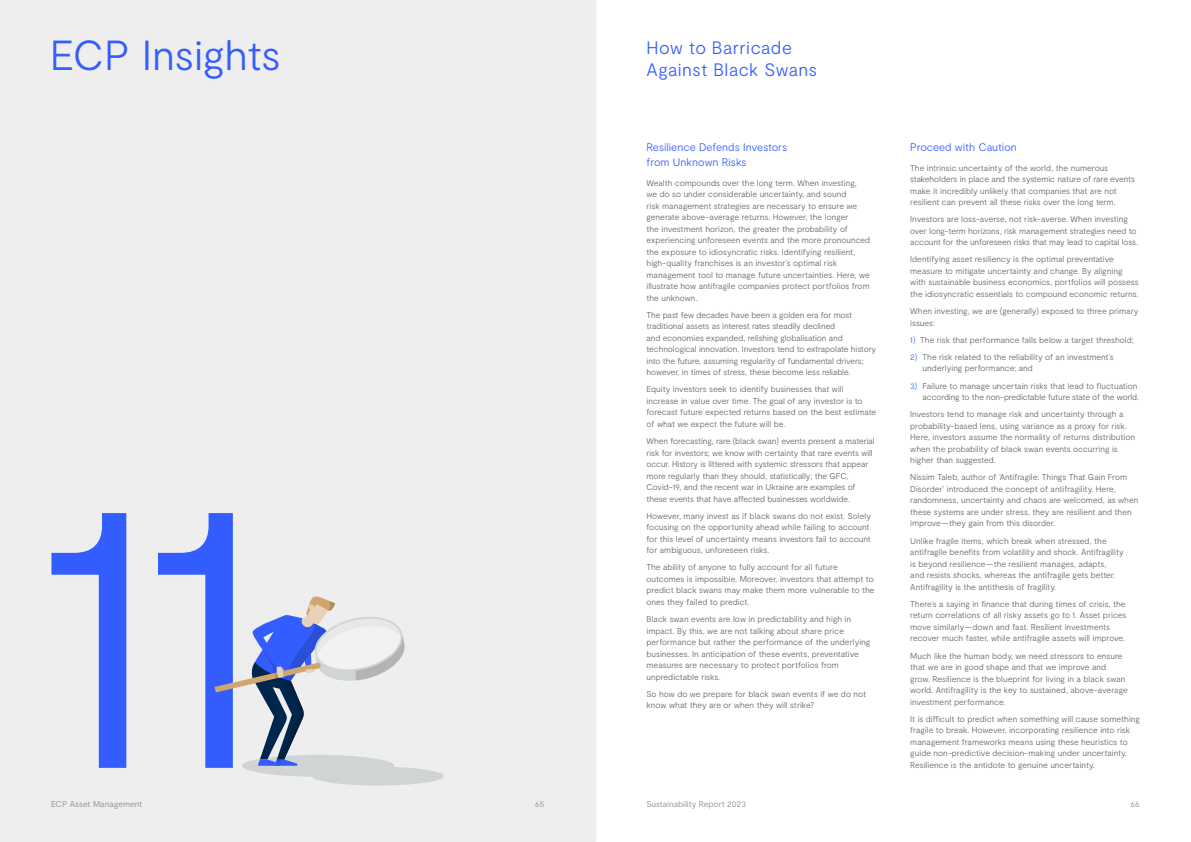
<style>
.page{position:relative;width:1191px;height:842px;background:#fff}
.page>*{position:absolute;margin:0;border:0;box-sizing:border-box;transform-origin:0 0}
.t1{font:300 398.1px "Moderat";color:#345dff}
.t2{font:300 42px "Moderat";letter-spacing:-.005em;color:#345dff}
.t3{font:300 18px/22px "Moderat";letter-spacing:.025em;color:#345dff}
.t4{font:300 11px/15px "Moderat";color:#345dff}
.t5{font:300 8.5px/11.5px "Moderat";color:#636466}
.t6{font:300 8.5px "Moderat";letter-spacing:.005em;color:#87898c}
.s1{color:#345dff}
</style>
<div class="page">
<hr style="left:595px;top:0;width:1px;height:841px;background:#cccecf">
<div style="left:0;top:0;width:595px;height:842px;background:#eee"></div>
<svg style="left:215px;top:596px;width:229px;height:189px"></svg>
<h2 class="t2" style="left:50px;top:30px;width:232px">ECP Insights</h2>
<h3 class="t3" style="left:646px;top:37px;width:172px">How to Barricade<br>Against Black Swans</h3>
<h1 class="t1" style="left:37px;top:384px;width:229px">11</h1>
<p class="t4" style="left:646px;top:139px;width:142px">Resilience Defends Investors from Unknown Risks</p>
<p class="t5" style="left:646px;top:177px;width:225px">Wealth compounds over the long term. When investing,<br>we do so under considerable uncertainty, and sound<br>risk management strategies are necessary to ensure we generate above-average returns. However, the longer<br>the investment horizon, the greater the probability of experiencing unforeseen events and the more pronounced the exposure to idiosyncratic risks. Identifying resilient, high-quality franchises is an investor’s optimal risk management tool to manage future uncertainties. Here, we illustrate how antifragile companies protect portfolios from the unknown.</p>
<p class="t5" style="left:646px;top:309px;width:231px">The past few decades have been a golden era for most traditional assets as interest rates steadily declined<br>and economies expanded, relishing globalisation and technological innovation. Investors tend to extrapolate history into the future, assuming regularity of fundamental drivers; however, in times of stress, these become less reliable.</p>
<p class="t5" style="left:646px;top:384px;width:231px">Equity investors seek to identify businesses that will increase in value over time. The goal of any investor is to forecast future expected returns based on the best estimate of what we expect the future will be.</p>
<p class="t5" style="left:646px;top:435px;width:230px">When forecasting, rare (black swan) events present a material risk for investors; we know with certainty that rare events will occur. History is littered with systemic stressors that appear more regularly than they should, statistically; the GFC, Covid-19, and the recent war in Ukraine are examples of these events that have affected businesses worldwide.</p>
<p class="t5" style="left:646px;top:510px;width:226px">However, many invest as if black swans do not exist. Solely focusing on the opportunity ahead while failing to account for this level of uncertainty means investors fail to account for ambiguous, unforeseen risks.</p>
<p class="t5" style="left:646px;top:562px;width:229px">The ability of anyone to fully account for all future outcomes is impossible. Moreover, investors that attempt to predict black swans may make them more vulnerable to the ones they failed to predict.</p>
<p class="t5" style="left:646px;top:613px;width:225px">Black swan events are low in predictability and high in impact. By this, we are not talking about share price performance but rather the performance of the underlying businesses. In anticipation of these events, preventative measures are necessary to protect portfolios from unpredictable risks.</p>
<p class="t5" style="left:646px;top:688px;width:221px">So how do we prepare for black swan events if we do not know what they are or when they will strike?</p>
<p class="t4" style="left:910px;top:139px;width:108px">Proceed with Caution</p>
<p class="t5" style="left:910px;top:162px;width:226px">The intrinsic uncertainty of the world, the numerous stakeholders in place and the systemic nature of rare events make it incredibly unlikely that companies that are not resilient can prevent all these risks over the long term.</p>
<p class="t5" style="left:910px;top:214px;width:229px">Investors are loss-averse, not risk-averse. When investing over long-term horizons, risk management strategies need to account for the unforeseen risks that may lead to capital loss.</p>
<p class="t5" style="left:910px;top:254px;width:230px">Identifying asset resiliency is the optimal preventative measure to mitigate uncertainty and change. By aligning with sustainable business economics, portfolios will possess the idiosyncratic essentials to compound economic returns.</p>
<p class="t5" style="left:910px;top:305px;width:230px">When investing, we are (generally) exposed to three primary issues:</p>
<p class="t5" style="left:910px;top:334px;width:225px"><span class="s1">1)</span> The risk that performance falls below a target threshold;</p>
<p class="t5" style="left:922px;top:351px;width:193px;text-indent:-12px"><span class="s1">2)</span> The risk related to the reliability of an investment’s underlying performance; and</p>
<p class="t5" style="left:910px;top:380px;width:230px;text-align:right"><span class="s1">3)</span> Failure to manage uncertain risks that lead to fluctuation according to the non-predictable future state of the world.</p>
<p class="t5" style="left:910px;top:409px;width:226px">Investors tend to manage risk and uncertainty through a probability-based lens, using variance as a proxy for risk.<br>Here, investors assume the normality of returns distribution when the probability of black swan events occurring is higher than suggested.</p>
<p class="t5" style="left:910px;top:472px;width:230px">Nissim Taleb, author of ‘Antifragile: Things That Gain From Disorder’ introduced the concept of antifragility. Here, randomness, uncertainty and chaos are welcomed, as when these systems are under stress, they are resilient and then improve—they gain from this disorder.</p>
<p class="t5" style="left:910px;top:535px;width:215px">Unlike fragile items, which break when stressed, the antifragile benefits from volatility and shock. Antifragility is beyond resilience—the resilient manages, adapts,<br>and resists shocks, whereas the antifragile gets better.<br>Antifragility is the antithesis of fragility.</p>
<p class="t5" style="left:910px;top:598px;width:218px">There’s a saying in finance that during times of crisis, the return correlations of all risky assets go to 1. Asset prices move similarly—down and fast. Resilient investments recover much faster, while antifragile assets will improve.</p>
<p class="t5" style="left:910px;top:650px;width:219px">Much like the human body, we need stressors to ensure that we are in good shape and that we improve and grow. Resilience is the blueprint for living in a black swan world. Antifragility is the key to sustained, above-average investment performance.</p>
<p class="t5" style="left:910px;top:713px;width:231px">It is difficult to predict when something will cause something fragile to break. However, incorporating resilience into risk management frameworks means using these heuristics to guide non-predictive decision-making under uncertainty.</p>
<p class="t5" style="left:910px;top:759px;width:186px">Resilience is the antidote to genuine uncertainty.</p>
<p class="t6" style="left:51px;top:799px;width:93px">ECP Asset Management</p>
<p class="t6" style="left:535px;top:799px;width:11px">65</p>
<p class="t6" style="left:646px;top:799px;width:101px">Sustainability Report 2023</p>
<p class="t6" style="left:1130px;top:799px;width:11px">66</p>
</div>
